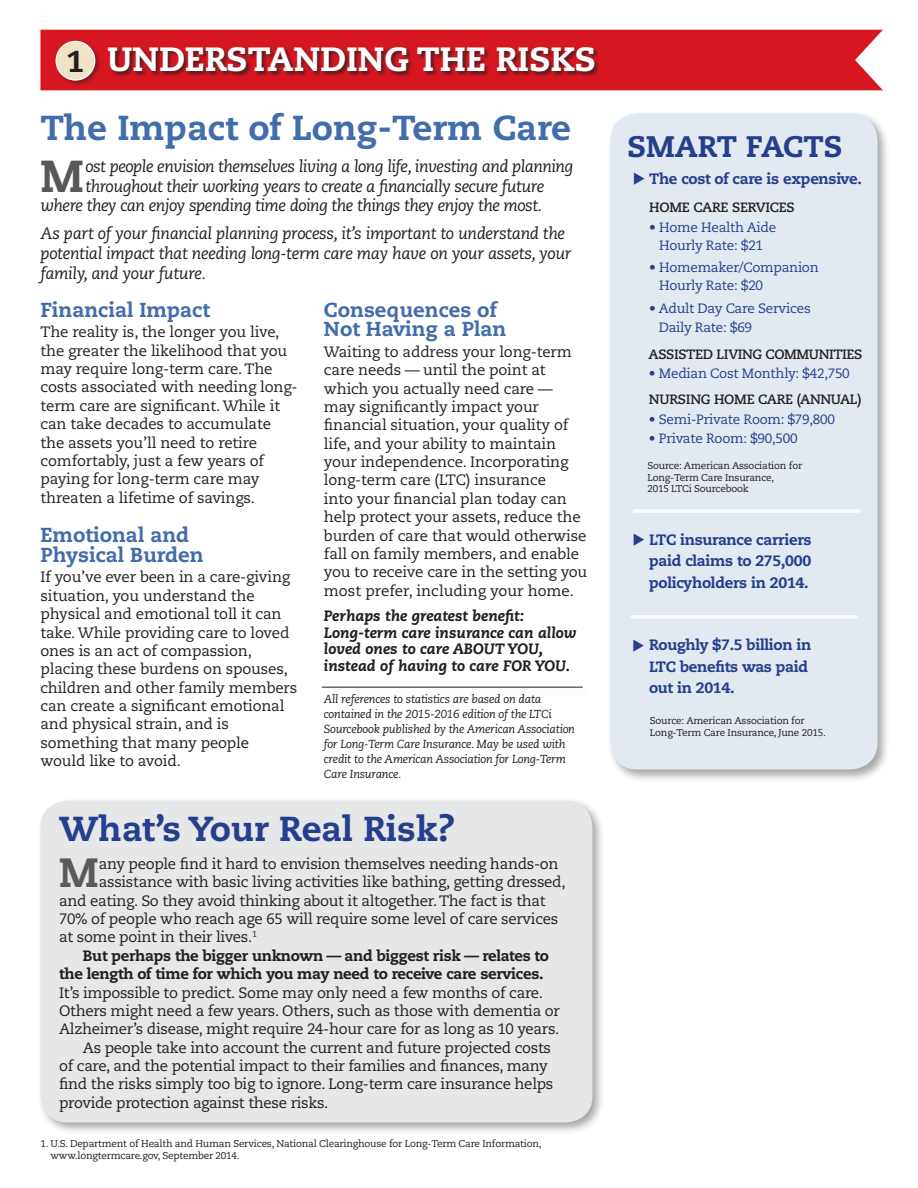
<style>
.page{position:relative;width:918px;height:1188px;background:#fff}
.page>*{position:absolute;margin:0;border:0;box-sizing:border-box;transform-origin:0 0}
.t1{font:800 44.85px "Caecilia";color:#57585a}
.t2{font:800 40.8px "Caecilia";color:#5a5a5d}
.t3{font:800 34.65px "Caecilia";color:#426dab}
.t4{font:800 34.65px "Caecilia";color:#253f8e}
.t5{font:800 33.6px "Caecilia";color:#fff}
.t6{font:800 30.3px "Caecilia";color:#231f20}
.t7{font:800 29.7px "Caecilia";color:#253f8e}
.t8{font:800 20.25px "Caecilia";color:#426dab}
.t9{font:italic 16.5px/19.8px "Caecilia";letter-spacing:-.03em;color:#231f20}
.para_text{font:15px/18.3px "Caecilia";letter-spacing:-.01em;color:#231f20}
.t10{font:800 15px/21.5px "Caecilia";letter-spacing:-.02em;color:#253f8e}
.t11{font:italic 800 15px/16.8px "Caecilia";color:#231f20}
.t12{font:13.5px/18px "Caecilia";letter-spacing:-.02em;color:#253f8e}
.t13{font:700 13.5px "Caecilia";letter-spacing:-.03em;color:#231f20}
.t14{font:italic 11.7px/15px "Caecilia";letter-spacing:-.02em;color:#231f20}
.t15{font:9.9px/11.6px "Caecilia";letter-spacing:-.02em;color:#231f20}
.s1{font-weight:800}
</style>
<div class="page">
<div style="left:37px;top:797px;width:569px;height:339px;background:#231f20;opacity:.4"></div>
<div style="left:40px;top:801px;width:552px;height:321px;background:#e6e7e9;border-radius:27px"></div>
<div style="left:607px;top:110px;width:284px;height:673px;background:#231f20;opacity:.4"></div>
<div style="left:610px;top:113px;width:268px;height:656px;background:#e2e9f0;border-radius:27px"></div>
<div style="left:40px;top:30px;width:843px;height:60px;background:#d7171f"></div>
<div style="left:55px;top:40px;width:46px;height:47px;background:#231f20;opacity:.5"></div>
<div style="left:56px;top:41px;width:39px;height:39px;background:#efe2c5;border-radius:50%"></div>
<div style="left:56px;top:41px;width:39px;height:40px;border:1px solid #fff;border-radius:50%"></div>
<hr style="left:631px;top:615px;width:227px;height:4px;background:#f6f8fa">
<div style="left:321px;top:684px;width:273px;height:16px;background:#231f20;opacity:.4"></div>
<hr style="left:322px;top:687px;width:261px;height:1px;background:#231f20">
<hr style="left:633px;top:509px;width:227px;height:4px;background:#f7f9fa">
<div style="left:108px;top:46px;width:493px;height:31px;background:#231f20;opacity:.75"></div>
<p class="t6" style="left:66px;top:42px;width:19px">1</p>
<p class="t5" style="left:107px;top:39px;width:490px">UNDERSTANDING THE RISKS</p>
<p class="t3" style="left:40px;top:106px;width:532px">The Impact of Long-Term Care</p>
<p class="t1" style="left:40px;top:148px;width:45px">M</p>
<p class="t9" style="left:85px;top:157px;width:490px">ost people envision themselves living a long life, investing and planning</p>
<p class="t9" style="left:85px;top:176px;width:460px">throughout their working years to create a financially secure future</p>
<p class="t9" style="left:40px;top:196px;width:503px">where they can enjoy spending time doing the things they enjoy the most.</p>
<p class="t9" style="left:40px;top:224px;width:533px">As part of your financial planning process, it’s important to understand the potential impact that needing long-term care may have on your assets, your family, and your future.</p>
<p class="t8" style="left:40px;top:297px;width:171px">Financial Impact</p>
<p class="para_text" style="left:40px;top:323px;width:259px">The reality is, the longer you live, the greater the likelihood that you may require long-term care. The costs associated with needing long&shy;term care are significant. While it can take decades to accumulate the assets you’ll need to retire comfortably, just a few years of paying for long-term care may threaten a lifetime of savings.</p>
<p class="t8" style="left:40px;top:523px;width:150px">Emotional and</p>
<p class="t8" style="left:40px;top:542px;width:165px">Physical Burden</p>
<p class="para_text" style="left:40px;top:568px;width:251px">If you’ve ever been in a care-giving situation, you understand the physical and emotional toll it can take. While providing care to loved ones is an act of compassion,</p>
<p class="para_text" style="left:40px;top:660px;width:258px">placing these burdens on spouses, children and other family members can create a significant emotional and physical strain, and is something that many people</p>
<p class="para_text" style="left:40px;top:752px;width:142px">would like to avoid.</p>
<p class="t8" style="left:324px;top:297px;width:174px">Consequences of</p>
<p class="t8" style="left:324px;top:317px;width:184px">Not Having a Plan</p>
<p class="para_text" style="left:324px;top:343px;width:265px">Waiting to address your long-term care needs — until the point at which you actually need care — may significantly impact your financial situation, your quality of life, and your ability to maintain your independence. Incorporating long-term care (LTC) insurance<br>into your financial plan today can help protect your assets, reduce the burden of care that would otherwise fall on family members, and enable you to receive care in the setting you most prefer, including your home.</p>
<p class="t11" style="left:324px;top:607px;width:202px">Perhaps the greatest benefit:</p>
<p class="t11" style="left:324px;top:624px;width:255px">Long-term care insurance can allow loved ones to care ABOUT YOU, instead of having to care FOR YOU.</p>
<p class="t14" style="left:324px;top:692px;width:253px">All references to statistics are based on data contained in the 2015-2016 edition of the LTCi Sourcebook published by the American Association for Long-Term Care Insurance. May be used with credit to the American Association for Long-Term Care Insurance.</p>
<p class="t4" style="left:59px;top:807px;width:397px">What’s Your Real Risk?</p>
<p class="t2" style="left:59px;top:848px;width:41px">M</p>
<p class="para_text" style="left:99px;top:855px;width:461px">any people find it hard to envision themselves needing hands-on</p>
<p class="para_text" style="left:99px;top:873px;width:468px">assistance with basic living activities like bathing, getting dressed,</p>
<p class="para_text" style="left:59px;top:892px;width:488px">and eating. So they avoid thinking about it altogether. The fact is that</p>
<p class="para_text" style="left:59px;top:910px;width:501px">70% of people who reach age 65 will require some level of care services</p>
<p class="para_text" style="left:59px;top:928px;width:199px">at some point in their lives.<sup>1</sup></p>
<p class="para_text" style="left:59px;top:947px;width:502px;text-indent:24px"><span class="s1">But perhaps the bigger unknown — and biggest risk — relates to the length of time for which you may need to receive care services.<br></span>It’s impossible to predict. Some may only need a few months of care.<br>Others might need a few years. Others, such as those with dementia or Alzheimer’s disease, might require 24-hour care for as long as 10 years.</p>
<p class="para_text" style="left:59px;top:1039px;width:496px;text-indent:24px">As people take into account the current and future projected costs of care, and the potential impact to their families and finances, many find the risks simply too big to ignore. Long-term care insurance helps provide protection against these risks.</p>
<p class="t15" style="left:51px;top:1138px;width:493px;text-indent:-10px">1. U.S. Department of Health and Human Services, National Clearinghouse for Long-Term Care Information, www.longtermcare.gov, September 2014.</p>
<p class="t7" style="left:628px;top:128px;width:216px">SMART FACTS</p>
<p class="t10" style="left:649px;top:168px;width:214px">The cost of care is expensive.</p>
<p class="t13" style="left:649px;top:200px;width:147px">HOME CARE SERVICES</p>
<p class="t12" style="left:649px;top:218px;width:128px;text-align:center">• Home Health Aide<br>Hourly Rate: $21</p>
<p class="t12" style="left:659px;top:259px;width:161px;text-indent:-10px">• Homemaker/Companion<br>Hourly Rate: $20</p>
<p class="t12" style="left:659px;top:299px;width:154px;line-height:19.5px;text-indent:-9px">• Adult Day Care Services<br>Daily Rate: $69</p>
<p class="t13" style="left:649px;top:346px;width:215px">ASSISTED LIVING COMMUNITIES</p>
<p class="t12" style="left:649px;top:365px;width:202px">• Median Cost Monthly: $42,750</p>
<p class="t13" style="left:649px;top:392px;width:214px">NURSING HOME CARE (ANNUAL)</p>
<p class="t12" style="left:649px;top:410px;width:187px">• Semi-Private Room: $79,800</p>
<p class="t12" style="left:649px;top:430px;width:150px">• Private Room: $90,500</p>
<p class="t15" style="left:648px;top:460px;width:156px">Source: American Association for<br>Long-Term Care Insurance,<br>2015 LTCi Sourcebook</p>
<p class="t10" style="left:649px;top:529px;width:164px">LTC insurance carriers</p>
<p class="t10" style="left:649px;top:550px;width:164px">paid claims to 275,000</p>
<p class="t10" style="left:649px;top:572px;width:161px">policyholders in 2014.</p>
<p class="t10" style="left:649px;top:635px;width:164px">Roughly $7.5 billion in<br>LTC benefits was paid out in 2014.</p>
<p class="t15" style="left:650px;top:715px;width:177px">Source: American Association for<br>Long-Term Care Insurance, June 2015.</p>
</div>
